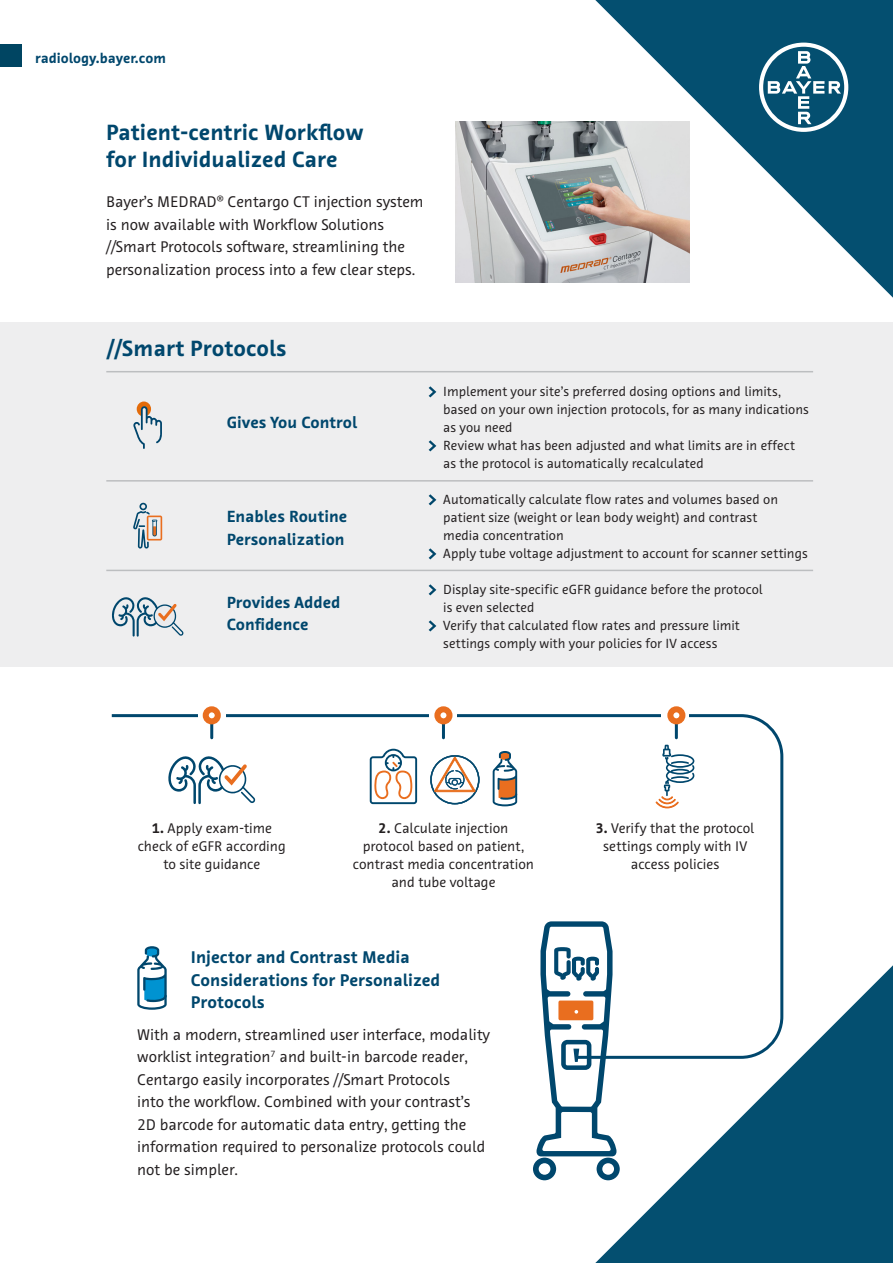
<style>
.page{position:relative;width:893px;height:1263px;background:#fff}
.page>*{position:absolute;margin:0;border:0;box-sizing:border-box;transform-origin:0 0}
.t1{font:700 22.5px/27px "Bayer Sans";color:#00476d}
.t2{font:700 17.25px/22.5px "Bayer Sans";color:#00476d}
.t3{font:700 16.5px/22.5px "Bayer Sans";color:#00476d}
.t4{font:15.75px/22.5px "Bayer Sans";color:#231f20}
.t5{font:14.25px/18px "Bayer Sans";color:#231f20;text-align:center}
.t6{font:700 14.25px "Bayer Sans";color:#00476d}
.t7{font:13.5px/18px "Bayer Sans";letter-spacing:.005em;color:#231f20}
.s1{font-weight:700}
</style>
<div class="page">
<div style="left:0;top:44px;width:22px;height:23px;background:#004562"></div>
<svg style="left:533px;top:1060px;width:62px;height:120px"></svg>
<div style="left:539px;top:1163px;width:11px;height:12px;background:#fff;border-radius:50%"></div>
<svg style="left:111px;top:714px;width:673px;height:346px"></svg>
<div style="left:430px;top:710px;width:27px;height:10px;background:#fff"></div>
<hr style="left:442px;top:717px;width:3px;height:21px;background:#00476d">
<div style="left:434px;top:706px;width:18px;height:18px;border:6px solid #e96e1f;border-radius:50%"></div>
<div style="left:661px;top:710px;width:28px;height:10px;background:#fff"></div>
<hr style="left:675px;top:717px;width:3px;height:21px;background:#00476d">
<div style="left:667px;top:706px;width:18px;height:18px;border:6px solid #e96e1f;border-radius:50%"></div>
<div style="left:198px;top:710px;width:28px;height:10px;background:#fff"></div>
<hr style="left:210px;top:717px;width:3px;height:21px;background:#00476d">
<div style="left:203px;top:706px;width:18px;height:18px;border:6px solid #e96e1f;border-radius:50%"></div>
<svg style="left:595px;top:0;width:298px;height:298px;fill:#044f70"></svg>
<svg style="left:595px;top:965px;width:298px;height:298px;fill:#044f70"></svg>
<svg style="left:759px;top:43px;width:89px;height:89px"></svg>
<img style="left:456px;top:122px;width:233px;height:160px">
<svg style="left:137px;top:946px;width:30px;height:64px"></svg>
<svg style="left:166px;top:754px;width:89px;height:50px"></svg>
<svg style="left:655px;top:745px;width:39px;height:63px"></svg>
<svg style="left:493px;top:751px;width:24px;height:55px"></svg>
<svg style="left:370px;top:749px;width:47px;height:55px"></svg>
<svg style="left:430px;top:755px;width:50px;height:49px"></svg>
<div style="left:0;top:322px;width:893px;height:345px;background:#eeeeef"></div>
<svg style="left:133px;top:503px;width:29px;height:45px"></svg>
<svg style="left:112px;top:597px;width:72px;height:40px"></svg>
<hr style="left:106px;top:480px;width:707px;height:2px;background:#bcbec0">
<hr style="left:106px;top:570px;width:707px;height:1px;background:#bcbec0">
<hr style="left:106px;top:371px;width:707px;height:1px;background:#bcbec0">
<svg style="left:429px;top:386px;width:7px;height:11px"></svg>
<svg style="left:429px;top:494px;width:7px;height:11px"></svg>
<svg style="left:429px;top:548px;width:7px;height:11px"></svg>
<svg style="left:429px;top:440px;width:7px;height:11px"></svg>
<svg style="left:429px;top:620px;width:7px;height:11px"></svg>
<svg style="left:429px;top:584px;width:7px;height:11px"></svg>
<svg style="left:133px;top:401px;width:29px;height:48px"></svg>
<div style="left:570px;top:1005px;width:13px;height:13px;border:4px solid #e96e1f;border-radius:50%"></div>
<p class="t6" style="left:35px;top:49px;width:132px">radiology.bayer.com</p>
<h1 class="t1" style="left:106px;top:118px;width:259px">Patient-centric Workflow for Individualized Care</h1>
<p class="t4" style="left:106px;top:190px;width:319px">Bayer’s MEDRAD® Centargo CT injection system is now available with Workflow Solutions //Smart Protocols software, streamlining the personalization process into a few clear steps.</p>
<h1 class="t1" style="left:107px;top:334px;width:181px">//Smart Protocols</h1>
<p class="t3" style="left:227px;top:411px;width:132px">Gives You Control</p>
<p class="t3" style="left:227px;top:505px;width:122px">Enables Routine<br>Personalization</p>
<p class="t3" style="left:227px;top:591px;width:115px">Provides Added<br>Confidence</p>
<p class="t7" style="left:443px;top:382px;width:367px">Implement your site’s preferred dosing options and limits, based on your own injection protocols, for as many indications as you need<br>Review what has been adjusted and what limits are in effect as the protocol is automatically recalculated</p>
<p class="t7" style="left:443px;top:490px;width:366px">Automatically calculate flow rates and volumes based on patient size (weight or lean body weight) and contrast<br>media concentration<br>Apply tube voltage adjustment to account for scanner settings</p>
<p class="t7" style="left:443px;top:580px;width:321px">Display site-specific eGFR guidance before the protocol is even selected<br>Verify that calculated flow rates and pressure limit settings comply with your policies for IV access</p>
<p class="t5" style="left:138px;top:819px;width:149px"><span class="s1">1.</span> Apply exam-time check of eGFR according to site guidance</p>
<p class="t5" style="left:596px;top:819px;width:160px"><span class="s1">3.</span> Verify that the protocol settings comply with IV access policies</p>
<p class="t5" style="left:353px;top:819px;width:183px"><span class="s1">2.</span> Calculate injection protocol based on patient, contrast media concentration and tube voltage</p>
<p class="t2" style="left:191px;top:946px;width:251px">Injector and Contrast Media<br>Considerations for Personalized<br>Protocols</p>
<p class="t4" style="left:137px;top:1023px;width:354px">With a modern, streamlined user interface, modality worklist integration<sup>7</sup> and built-in barcode reader, Centargo easily incorporates //Smart Protocols<br>into the workflow. Combined with your contrast’s 2D barcode for automatic data entry, getting the information required to personalize protocols could not be simpler.</p>
</div>
